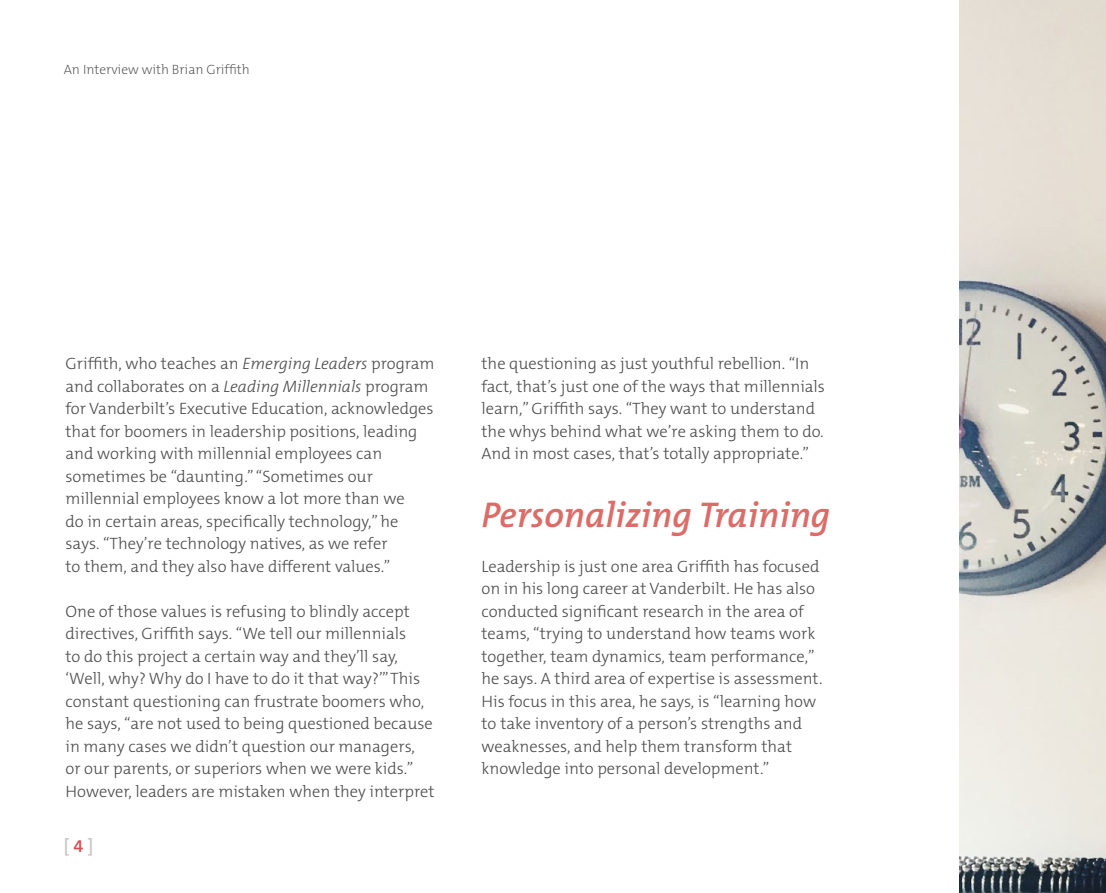
<style>
.page{position:relative;width:1106px;height:893px;background:#fff}
.page>*{position:absolute;margin:0;border:0;box-sizing:border-box;transform-origin:0 0}
.t1{font:italic 600 36px "The Mix B6";color:#dc6c68}
.t2{font:600 18px "The Mix B6";color:#c6c7c8}
.t3{font:300 16.5px/22.5px "The Mix B3";color:#4b4b4d}
.t4{font:200 13.5px "The Mix B2";color:#4b4b4d}
.s1{font-style:italic}
.s2{color:#d54e53}
</style>
<div class="page">
<img style="left:959px;top:0;width:147px;height:893px">
<p class="t4" style="left:64px;top:62px;width:187px">An Interview with Brian Griffith</p>
<p class="t3" style="left:65px;top:353px;width:370px">Griffith, who teaches an <span class="s1">Emerging Leaders</span> program and collaborates on a <span class="s1">Leading Millennials</span> program for Vanderbilt’s Executive Education, acknowledges that for boomers in leadership positions, leading and working with millennial employees can sometimes be “daunting.” “Sometimes our millennial employees know a lot more than we<br>do in certain areas, specifically technology,” he says. “They’re technology natives, as we refer<br>to them, and they also have different values.”</p>
<p class="t3" style="left:65px;top:600px;width:370px">One of those values is refusing to blindly accept directives, Griffith says. “We tell our millennials<br>to do this project a certain way and they’ll say, ‘Well, why? Why do I have to do it that way?’” This constant questioning can frustrate boomers who, he says, “are not used to being questioned because in many cases we didn’t question our managers,<br>or our parents, or superiors when we were kids.” However, leaders are mistaken when they interpret</p>
<p class="t2" style="left:64px;top:837px;width:31px">[<span class="s2">4</span> ]</p>
<p class="t3" style="left:481px;top:353px;width:345px">the questioning as just youthful rebellion. “In fact, that’s just one of the ways that millennials learn,” Griffith says. “They want to understand the whys behind what we’re asking them to do.<br>And in most cases, that’s totally appropriate.”</p>
<h1 class="t1" style="left:481px;top:495px;width:350px">Personalizing Training</h1>
<p class="t3" style="left:481px;top:555px;width:342px">Leadership is just one area Griffith has focused on in his long career at Vanderbilt. He has also conducted significant research in the area of teams, “trying to understand how teams work together, team dynamics, team performance,” he says. A third area of expertise is assessment.<br>His focus in this area, he says, is “learning how to take inventory of a person’s strengths and weaknesses, and help them transform that knowledge into personal development.”</p>
</div>
